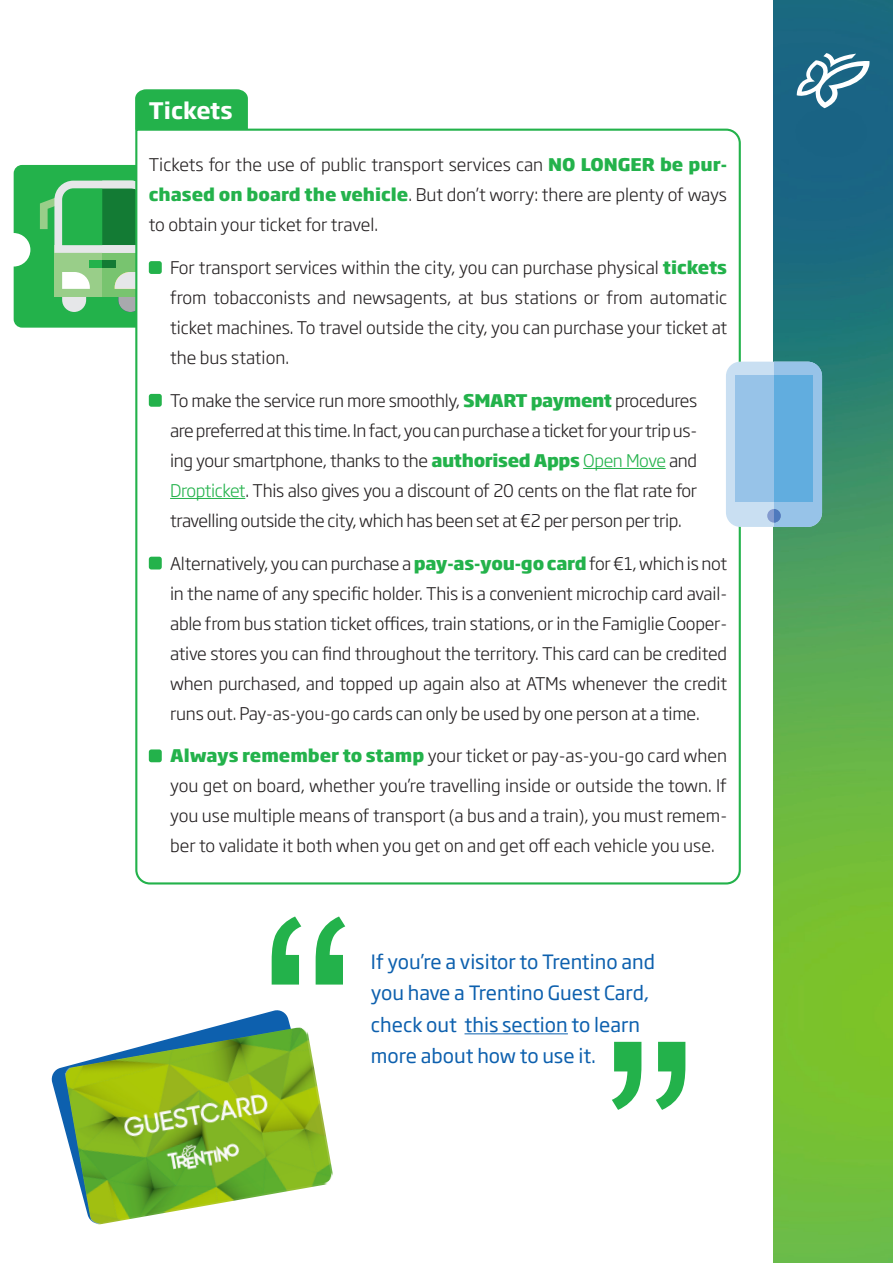
<style>
.page{position:relative;width:893px;height:1263px;background:#fff}
.page>*{position:absolute;margin:0;border:0;box-sizing:border-box;transform-origin:0 0}
.t1{font:290.4px "Arial";color:#23b24b}
._01_Corpo_testo{font:700 22.5px "Soho Gothic Pro";color:#fff}
._04_Frasi_in_evidenz{font:19.5px/31.5px "Soho Gothic Pro";color:#0d60ae}
._02_Elenco{font:300 17.25px/30px "Soho Gothic Pro";letter-spacing:-.01em;color:#231f20;text-align:justify}
.s1{font-weight:800;color:#23b24b}
.s2{color:#23b24b}
</style>
<div class="page">
<svg style="left:51px;top:1010px;width:239px;height:116px"></svg>
<svg style="left:14px;top:165px;width:120px;height:163px;background:#52ba6b"></svg>
<div style="left:102px;top:260px;width:14px;height:8px;background:#137b34"></div>
<img style="left:774px;top:0;width:119px;height:1263px">
<svg style="left:797px;top:53px;width:72px;height:55px"></svg>
<div style="left:135px;top:89px;width:113px;height:39px;background:#23b24b"></div>
<svg style="left:134px;top:128px;width:608px;height:757px"></svg>
<hr style="left:583px;top:468px;width:83px;height:1px;background:#23b24b">
<hr style="left:170px;top:498px;width:75px;height:1px;background:#23b24b">
<div style="left:149px;top:261px;width:13px;height:13px;background:#23b24b;border-radius:3px"></div>
<div style="left:149px;top:394px;width:13px;height:13px;background:#23b24b;border-radius:3px"></div>
<div style="left:149px;top:557px;width:13px;height:12px;background:#23b24b;border-radius:3px"></div>
<div style="left:149px;top:749px;width:13px;height:13px;background:#23b24b;border-radius:3px"></div>
<hr style="left:464px;top:1033px;width:104px;height:1px;background:#0d60ae">
<div style="left:726px;top:362px;width:96px;height:165px;background:#c9dff2;border-radius:14px"></div>
<div style="left:735px;top:375px;width:77px;height:127px;background:#97c3e8"></div>
<div style="left:767px;top:509px;width:14px;height:14px;background:#849bcf;border-radius:50%"></div>
<svg style="left:774px;top:362px;width:48px;height:165px;background:#73b4e0"></svg>
<img style="left:64px;top:1026px;width:269px;height:199px">
<p class="_01_Corpo_testo" style="left:149px;top:93px;width:85px">Tickets</p>
<p class="_02_Elenco" style="left:149px;top:149px;width:580px">Tickets for the use of public transport services can <span class="s1">NO LONGER be pur&shy;chased on board the vehicle</span>. But don’t worry: there are plenty of ways to obtain your ticket for travel.</p>
<p class="_02_Elenco" style="left:170px;top:252px;width:559px">For transport services within the city, you can purchase physical <span class="s1">tickets </span>from tobacconists and newsagents, at bus stations or from automatic ticket machines. To travel outside the city, you can purchase your ticket at the bus station.</p>
<p class="_02_Elenco" style="left:170px;top:384px;width:529px">To make the service run more smoothly, <span class="s1">SMART payment</span> procedures are preferred at this time. In fact, you can purchase a ticket for your trip us&shy;ing your smartphone, thanks to the <span class="s1">authorised Apps</span> <span class="s2">Open Move</span> and <span class="s2">Dropticket</span>. This also gives you a discount of 20 cents on the flat rate for travelling outside the city, which has been set at €2 per person per trip.</p>
<p class="_02_Elenco" style="left:170px;top:547px;width:559px">Alternatively, you can purchase a <span class="s1">pay-as-you-go card</span> for €1, which is not in the name of any specific holder. This is a convenient microchip card avail&shy;able from bus station ticket offices, train stations, or in the Famiglie Cooper&shy;ative stores you can find throughout the territory. This card can be credited when purchased, and topped up again also at ATMs whenever the credit runs out. Pay-as-you-go cards can only be used by one person at a time.</p>
<p class="_02_Elenco" style="left:170px;top:740px;width:559px"><span class="s1">Always remember to stamp</span> your ticket or pay-as-you-go card when you get on board, whether you’re travelling inside or outside the town. If you use multiple means of transport (a bus and a train), you must remem&shy;ber to validate it both when you get on and get off each vehicle you use.</p>
<h1 class="t1" style="left:260px;top:888px;width:440px">“ ”</h1>
<p class="_04_Frasi_in_evidenz" style="left:371px;top:945px;width:286px">If you’re a visitor to Trentino and you have a Trentino Guest Card, check out this section to learn more about how to use it.</p>
</div>
